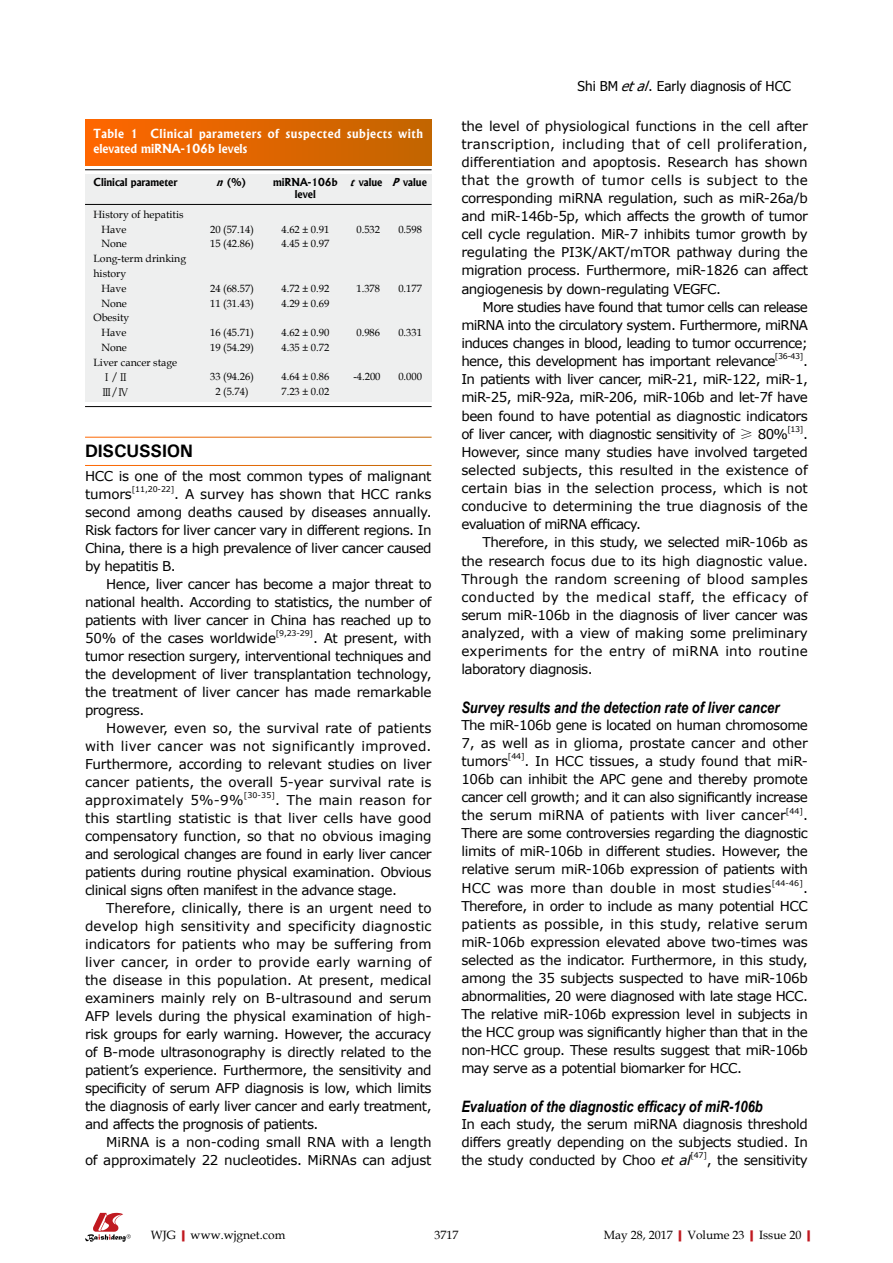
<style>
.page{position:relative;width:893px;height:1263px;background:#fff}
.page>*{position:absolute;margin:0;border:0;box-sizing:border-box;transform-origin:0 0}
.t1{font:700 18px "Univers";letter-spacing:-.01em;color:#000}
.t2{font:italic 700 15.75px "Arial Narrow";color:#000}
.t3{font:13.5px/18px "Verdana";letter-spacing:-.03em;color:#000;text-align:justify}
.t4{font:13.5px "Tahoma";color:#000}
.t5{font:700 12px/15px "Albertus";letter-spacing:.045em;color:#fff}
.t6{font:12px "Book Antiqua";color:#000}
.t7{font:10.5px/14.7px "Book Antiqua";color:#000}
.t8{font:700 10.5px/12.6px "Albertus";color:#000;text-align:center}
.t9{font:10.5px "Koz Min Pro";color:#000}
.t10{font:7.8px "Verdana";letter-spacing:-.015em;color:#000}
.s1{font-style:italic}
.s2{font-family:"Book Antiqua"}
.s3{font-family:"Sim Sun"}
.s4{font-weight:700;color:#c01920}
</style>
<div class="page">
<svg style="left:85px;top:1213px;width:46px;height:29px"></svg>
<div style="left:85px;top:119px;width:347px;height:46px;background:linear-gradient(to right,#f60,#c16500)"></div>
<div style="left:85px;top:174px;width:347px;height:228px;background:#eeefef"></div>
<hr style="left:85px;top:169px;width:347px;height:1px;background:#000">
<hr style="left:85px;top:204px;width:347px;height:1px;background:#000">
<hr style="left:85px;top:406px;width:347px;height:1px;background:#000">
<p class="t5" style="left:94px;top:126px;width:331px">Table 1 Clinical parameters of suspected subjects with elevated miRNA-106b levels</p>
<p class="t8" style="left:94px;top:175px;width:86px">Clinical parameter</p>
<p class="t8" style="left:216px;top:175px;width:32px"><span class="s1">n</span> (%)</p>
<p class="t8" style="left:273px;top:175px;width:66px">miRNA-106b level</p>
<p class="t8" style="left:350px;top:175px;width:78px"><span class="s1">t</span>value <span class="s1">P</span>value</p>
<p class="t7" style="left:101px;top:207px;width:84px;text-indent:-8px">History of hepatitis<br>Have</p>
<p class="t7" style="left:210px;top:221px;width:45px">20 (57.14)</p>
<p class="t7" style="left:281px;top:221px;width:49px">4.62 ± 0.91</p>
<p class="t7" style="left:356px;top:221px;width:25px">0.532</p>
<p class="t7" style="left:398px;top:221px;width:25px">0.598</p>
<p class="t7" style="left:101px;top:236px;width:27px">None</p>
<p class="t7" style="left:210px;top:236px;width:45px">15 (42.86)</p>
<p class="t7" style="left:281px;top:236px;width:49px">4.45 ± 0.97</p>
<p class="t7" style="left:94px;top:251px;width:94px">Long-term drinking</p>
<p class="t7" style="left:94px;top:266px;width:34px">history</p>
<p class="t7" style="left:101px;top:281px;width:26px">Have</p>
<p class="t7" style="left:210px;top:281px;width:45px">24 (68.57)</p>
<p class="t7" style="left:281px;top:281px;width:49px">4.72 ± 0.92</p>
<p class="t7" style="left:356px;top:281px;width:25px">1.378</p>
<p class="t7" style="left:398px;top:281px;width:25px">0.177</p>
<p class="t7" style="left:101px;top:295px;width:27px">None</p>
<p class="t7" style="left:210px;top:295px;width:45px">11 (31.43)</p>
<p class="t7" style="left:281px;top:295px;width:49px">4.29 ± 0.69</p>
<p class="t7" style="left:94px;top:310px;width:37px;text-align:center">Obesity<br>Have</p>
<p class="t7" style="left:210px;top:325px;width:45px">16 (45.71)</p>
<p class="t7" style="left:281px;top:325px;width:49px">4.62 ± 0.90</p>
<p class="t7" style="left:356px;top:325px;width:25px">0.986</p>
<p class="t7" style="left:398px;top:325px;width:25px">0.331</p>
<p class="t7" style="left:101px;top:340px;width:27px">None</p>
<p class="t7" style="left:210px;top:340px;width:45px">19 (54.29)</p>
<p class="t7" style="left:281px;top:340px;width:49px">4.35 ± 0.72</p>
<p class="t7" style="left:94px;top:354px;width:85px">Liver cancer stage</p>
<p class="t9" style="left:101px;top:369px;width:29px">Ⅰ<span class="s2">/</span>Ⅱ</p>
<p class="t7" style="left:210px;top:369px;width:45px">33 (94.26)</p>
<p class="t7" style="left:281px;top:369px;width:49px">4.64 ± 0.86</p>
<p class="t7" style="left:353px;top:369px;width:29px">-4.200</p>
<p class="t7" style="left:398px;top:369px;width:25px">0.000</p>
<p class="t9" style="left:101px;top:384px;width:29px">Ⅲ<span class="s2">/</span>Ⅳ</p>
<p class="t7" style="left:215px;top:384px;width:35px">2 (5.74)</p>
<p class="t7" style="left:281px;top:384px;width:49px">7.23 ± 0.02</p>
<h1 class="t1" style="left:85px;top:440px;width:110px">DISCUSSION</h1>
<p class="t3" style="left:85px;top:467px;width:348px">HCC is one of the most common types of malignant tumors</p>
<p class="t10" style="left:132px;top:484px;width:44px">[11,20-22]</p>
<p class="t3" style="left:85px;top:485px;width:348px;text-indent:89px">. A survey has shown that HCC ranks second among deaths caused by diseases annually.<br>Risk factors for liver cancer vary in different regions. In China, there is a high prevalence of liver cancer caused by hepatitis B.</p>
<p class="t3" style="left:85px;top:575px;width:348px;text-indent:21px">Hence, liver cancer has become a major threat to national health. According to statistics, the number of patients with liver cancer in China has reached up to 50% of the cases worldwide</p>
<p class="t10" style="left:276px;top:628px;width:39px">[9,23-29]</p>
<p class="t3" style="left:85px;top:629px;width:348px;text-indent:228px">. At present, with tumor resection surgery, interventional techniques and the development of liver transplantation technology, the treatment of liver cancer has made remarkable progress.</p>
<p class="t3" style="left:85px;top:719px;width:348px;text-indent:21px">However, even so, the survival rate of patients with liver cancer was not significantly improved.<br>Furthermore, according to relevant studies on liver cancer patients, the overall 5-year survival rate is approximately 5%-9%</p>
<p class="t10" style="left:244px;top:790px;width:33px">[30-35]</p>
<p class="t3" style="left:85px;top:791px;width:348px;text-indent:190px">. The main reason for this startling statistic is that liver cells have good compensatory function, so that no obvious imaging and serological changes are found in early liver cancer patients during routine physical examination. Obvious clinical signs often manifest in the advance stage.</p>
<p class="t3" style="left:85px;top:899px;width:348px;text-indent:21px">Therefore, clinically, there is an urgent need to develop high sensitivity and specificity diagnostic indicators for patients who may be suffering from liver cancer, in order to provide early warning of the disease in this population. At present, medical examiners mainly rely on B-ultrasound and serum AFP levels during the physical examination of high&shy;risk groups for early warning. However, the accuracy of B-mode ultrasonography is directly related to the patient’s experience. Furthermore, the sensitivity and specificity of serum AFP diagnosis is low, which limits the diagnosis of early liver cancer and early treatment, and affects the prognosis of patients.</p>
<p class="t3" style="left:85px;top:1133px;width:348px;text-align:right">MiRNA is a non-coding small RNA with a length<br>of approximately 22 nucleotides. MiRNAs can adjust</p>
<p class="t4" style="left:578px;top:77px;width:215px">Shi BM <span class="s1">etal</span>. Early diagnosis of HCC</p>
<p class="t3" style="left:461px;top:117px;width:348px">the level of physiological functions in the cell after transcription, including that of cell proliferation, differentiation and apoptosis. Research has shown that the growth of tumor cells is subject to the corresponding miRNA regulation, such as miR-26a/b and miR-146b-5p, which affects the growth of tumor cell cycle regulation. MiR-7 inhibits tumor growth by regulating the PI3K/AKT/mTOR pathway during the migration process. Furthermore, miR-1826 can affect angiogenesis by down-regulating VEGFC.</p>
<p class="t3" style="left:461px;top:298px;width:348px;text-indent:21px">More studies have found that tumor cells can release miRNA into the circulatory system. Furthermore, miRNA induces changes in blood, leading to tumor occurrence; hence, this development has important relevance</p>
<p class="t10" style="left:775px;top:351px;width:30px">[36-43]</p>
<p class="t3" style="left:461px;top:352px;width:348px;text-indent:342px">.<br>In patients with liver cancer, miR-21, miR-122, miR-1, miR-25, miR-92a, miR-206, miR-106b and let-7f have been found to have potential as diagnostic indicators of liver cancer, with diagnostic sensitivity of <span class="s3">≥</span> 80%</p>
<p class="t10" style="left:787px;top:424px;width:17px">[13]</p>
<p class="t3" style="left:461px;top:424px;width:348px;text-indent:342px">.<br>However, since many studies have involved targeted selected subjects, this resulted in the existence of certain bias in the selection process, which is not conducive to determining the true diagnosis of the evaluation of miRNA efficacy.</p>
<p class="t3" style="left:461px;top:533px;width:348px;text-indent:21px">Therefore, in this study, we selected miR-106b as the research focus due to its high diagnostic value.<br>Through the random screening of blood samples conducted by the medical staff, the efficacy of serum miR-106b in the diagnosis of liver cancer was analyzed, with a view of making some preliminary experiments for the entry of miRNA into routine laboratory diagnosis.</p>
<p class="t2" style="left:461px;top:696px;width:319px">Survey results and the detection rate of liver cancer</p>
<p class="t3" style="left:461px;top:716px;width:348px">The miR-106b gene is located on human chromosome 7, as well as in glioma, prostate cancer and other tumors</p>
<p class="t10" style="left:508px;top:751px;width:18px">[44]</p>
<p class="t3" style="left:461px;top:752px;width:348px;text-indent:63px">. In HCC tissues, a study found that miR-106b can inhibit the APC gene and thereby promote cancer cell growth; and it can also significantly increase the serum miRNA of patients with liver cancer</p>
<p class="t10" style="left:786px;top:805px;width:19px">[44]</p>
<p class="t3" style="left:461px;top:806px;width:348px;text-indent:342px">.<br>There are some controversies regarding the diagnostic limits of miR-106b in different studies. However, the relative serum miR-106b expression of patients with HCC was more than double in most studies</p>
<p class="t10" style="left:772px;top:877px;width:33px">[44-46]</p>
<p class="t3" style="left:461px;top:878px;width:348px;text-indent:342px">.<br>Therefore, in order to include as many potential HCC patients as possible, in this study, relative serum miR-106b expression elevated above two-times was selected as the indicator. Furthermore, in this study, among the 35 subjects suspected to have miR-106b abnormalities, 20 were diagnosed with late stage HCC.<br>The relative miR-106b expression level in subjects in the HCC group was significantly higher than that in the non-HCC group. These results suggest that miR-106b may serve as a potential biomarker for HCC.</p>
<p class="t2" style="left:461px;top:1094px;width:303px">Evaluation of the diagnostic efficacy of miR-106b</p>
<p class="t3" style="left:461px;top:1114px;width:348px">In each study, the serum miRNA diagnosis threshold differs greatly depending on the subjects studied. In the study conducted by Choo <span class="s1">et al</span></p>
<p class="t10" style="left:690px;top:1149px;width:18px">[47]</p>
<p class="t3" style="left:707px;top:1150px;width:103px">, the sensitivity</p>
<p class="t6" style="left:151px;top:1226px;width:136px">WJG<span class="s4">|</span>www.wjgnet.com</p>
<p class="t6" style="left:434px;top:1226px;width:25px">3717</p>
<p class="t6" style="left:604px;top:1226px;width:214px">May 28, 2017<span class="s4">|</span>Volume 23<span class="s4">|</span>Issue 20<span class="s4">|</span></p>
</div>
